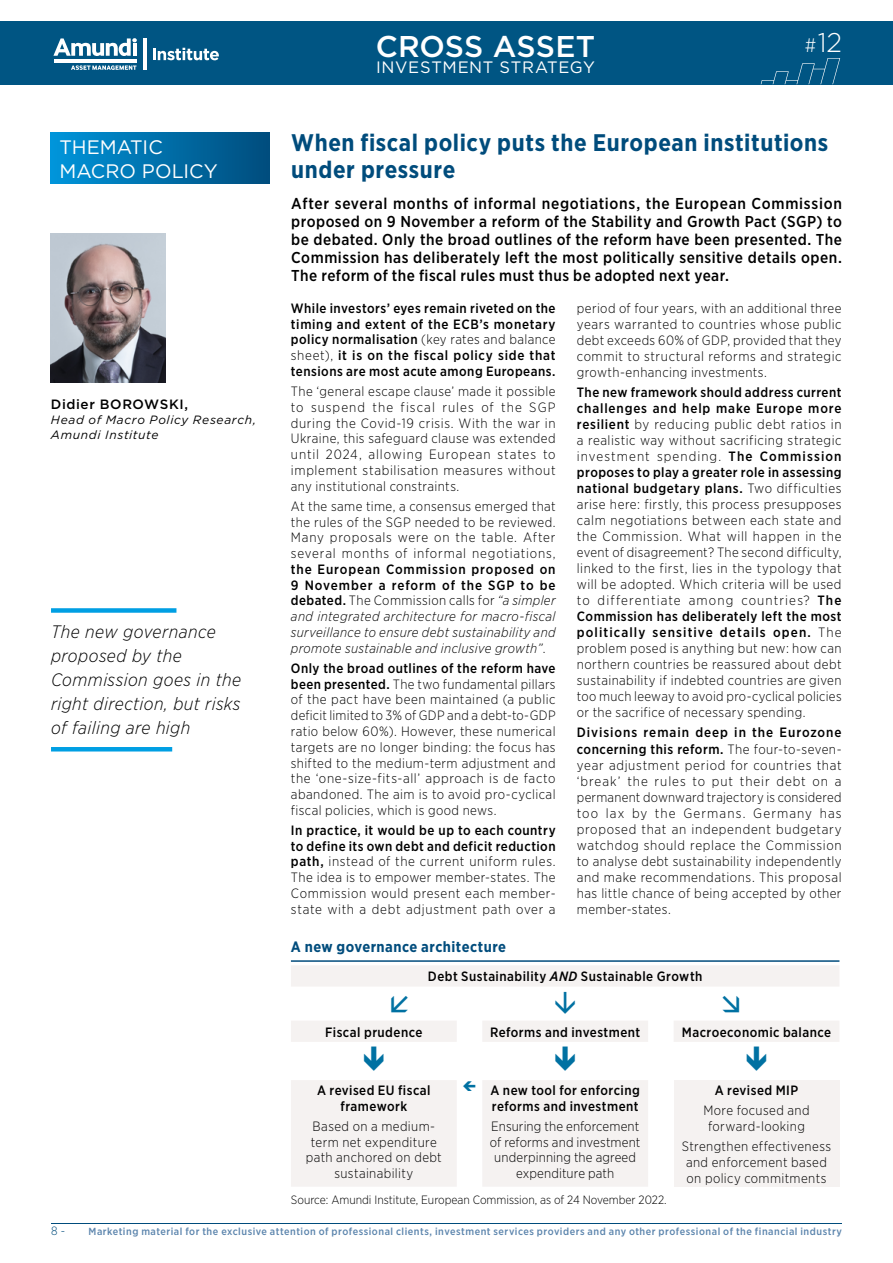
<style>
.page{position:relative;width:893px;height:1263px;background:#fff}
.page>*{position:absolute;margin:0;border:0;box-sizing:border-box;transform-origin:0 0}
.t1{font:500 30px "Gotham";letter-spacing:.005em;color:#fff}
.t2{font:300 27px "Gotham";color:#fff}
.t3{font:700 24px/27px "Gotham Narrow";letter-spacing:.025em;color:#004c7c}
.t4{font:19.5px/24px "Gotham";color:#fff}
.t5{font:italic 300 18px/24px "Gotham Narrow";letter-spacing:.02em;color:#000}
.t6{font:16.5px "Gotham";letter-spacing:.035em;color:#fff}
.t7{font:500 15.75px/18px "Gotham Narrow";letter-spacing:.03em;color:#000;text-align:justify}
.t8{font:700 15px "Gotham Narrow";letter-spacing:.03em;color:#004c7c}
.t9{font:300 13.5px/16px "Gotham Narrow";letter-spacing:.03em;color:#000;text-align:justify}
.t10{font:500 13.5px/15.8px "Gotham Narrow";letter-spacing:.035em;color:#000;text-align:justify}
.t11{font:italic 300 13.5px/15.8px "Gotham Narrow";letter-spacing:.025em;color:#000;text-align:justify}
.t12{font:300 13.5px/15.8px "Gotham Narrow";letter-spacing:.01em;color:#000;text-align:center}
.t13{font:500 13.5px "Gotham";letter-spacing:.045em;color:#000}
.t14{font:300 12px "Gotham Narrow";color:#000}
.t15{font:italic 12px/15px "Gotham";letter-spacing:.05em;color:#000}
.t16{font:300 12px "Gotham Narrow";color:#004c7c}
.t17{font:500 10.35px "Gotham Narrow";letter-spacing:.045em;color:#5c85ad}
.s1{font-family:"Gotham Narrow";font-size:19.5px}
.s2{font-weight:300}
.s3{font-weight:500;font-style:normal}
.s4{font-style:normal}
.s5{font-weight:500}
.s6{font-style:italic}
</style>
<div class="page">
<hr style="left:51px;top:1222px;width:791px;height:1px;background:#004c7c">
<div style="left:0;top:21px;width:893px;height:64px;background:#005583"></div>
<svg style="left:53px;top:38px;width:84px;height:18px"></svg>
<hr style="left:54px;top:59px;width:82px;height:3px;background:#fff">
<svg style="left:71px;top:65px;width:65px;height:5px"></svg>
<hr style="left:143px;top:38px;width:3px;height:32px;background:#fff">
<svg style="left:153px;top:48px;width:66px;height:12px"></svg>
<svg style="left:761px;top:58px;width:79px;height:26px"></svg>
<div style="left:51px;top:608px;width:125px;height:5px;background:#009fe3"></div>
<hr style="left:51px;top:747px;width:121px;height:4px;background:#009fe3">
<div style="left:51px;top:133px;width:219px;height:51px;background:linear-gradient(to right,#0095da,#004c7c)"></div>
<img style="left:51px;top:234px;width:115px;height:148px">
<svg style="left:291px;top:966px;width:548px;height:220px;fill:#f5f2f1"></svg>
<div style="left:674px;top:1080px;width:165px;height:107px;background:#f5f2f1"></div>
<hr style="left:291px;top:960px;width:548px;height:2px;background:#004c7c">
<svg style="left:391px;top:996px;width:17px;height:16px"></svg>
<svg style="left:555px;top:992px;width:20px;height:22px"></svg>
<svg style="left:723px;top:996px;width:16px;height:16px"></svg>
<svg style="left:364px;top:1047px;width:20px;height:24px"></svg>
<svg style="left:555px;top:1047px;width:20px;height:24px"></svg>
<svg style="left:747px;top:1047px;width:19px;height:24px"></svg>
<svg style="left:463px;top:1080px;width:13px;height:10px"></svg>
<h3 class="t4" style="left:59px;top:135px;width:160px">THEMATIC<br>MACRO POLICY</h3>
<p class="t13" style="left:51px;top:395px;width:139px">Didier BOROWSKI,</p>
<p class="t15" style="left:51px;top:412px;width:206px">Head of Macro Policy Research,<br>Amundi Institute</p>
<h3 class="t5" style="left:51px;top:619px;width:192px">The new governance proposed by the<br>Commission goes in the right direction, but risks of failing are high</h3>
<h1 class="t1" style="left:376px;top:27px;width:221px">CROSS ASSET</h1>
<p class="t6" style="left:376px;top:57px;width:220px">INVESTMENT STRATEGY</p>
<h2 class="t2" style="left:805px;top:25px;width:39px"><span class="s1">#</span> 12</h2>
<h3 class="t3" style="left:291px;top:129px;width:538px">When fiscal policy puts the European institutions under pressure</h3>
<p class="t7" style="left:291px;top:194px;width:552px">After several months of informal negotiations, the European Commission proposed on 9 November a reform of the Stability and Growth Pact (SGP) to be debated. Only the broad outlines of the reform have been presented. The Commission has deliberately left the most politically sensitive details open.<br>The reform of the fiscal rules must thus be adopted next year.</p>
<p class="t10" style="left:291px;top:300px;width:266px">While investors’ eyes remain riveted on the timing and extent of the ECB’s monetary policy normalisation <span class="s2">(key rates and balance sheet),</span> it is on the fiscal policy side that tensions are most acute among Europeans.</p>
<p class="t9" style="left:291px;top:383px;width:266px">The ‘general escape clause’ made it possible to suspend the fiscal rules of the SGP during the Covid-19 crisis. With the war in Ukraine, this safeguard clause was extended until 2024, allowing European states to implement stabilisation measures without any institutional constraints.</p>
<p class="t9" style="left:291px;top:498px;width:266px">At the same time, a consensus emerged that the rules of the SGP needed to be reviewed.<br>Many proposals were on the table. After several months of informal negotiations,</p>
<p class="t11" style="left:291px;top:561px;width:266px"><span class="s3">the European Commission proposed on 9 November a reform of the SGP to be debated.</span> <span class="s4">The Commission calls for</span> “a simpler and integrated architecture for macro-fiscal surveillance to ensure debt sustainability and promote sustainable and inclusive growth”<span class="s4">.</span></p>
<p class="t9" style="left:291px;top:660px;width:266px"><span class="s5">Only the broad outlines of the reform have been presented.</span> The two fundamental pillars of the pact have been maintained (a public deficit limited to 3% of GDP and a debt-to-GDP ratio below 60%). However, these numerical targets are no longer binding: the focus has shifted to the medium-term adjustment and the ‘one-size-fits-all’ approach is de facto abandoned. The aim is to avoid pro-cyclical fiscal policies, which is good news.</p>
<p class="t9" style="left:291px;top:822px;width:266px"><span class="s5">In practice, it would be up to each country to define its own debt and deficit reduction path,</span> instead of the current uniform rules.<br>The idea is to empower member-states. The Commission would present each member&shy;state with a debt adjustment path over a</p>
<p class="t9" style="left:577px;top:300px;width:266px">period of four years, with an additional three years warranted to countries whose public debt exceeds 60% of GDP, provided that they commit to structural reforms and strategic growth-enhancing investments.</p>
<p class="t9" style="left:577px;top:384px;width:266px"><span class="s5">The new framework should address current challenges and help make Europe more resilient</span> by reducing public debt ratios in a realistic way without sacrificing strategic investment spending. <span class="s5">The Commission proposes to play a greater role in assessing national budgetary plans.</span> Two difficulties arise here: firstly, this process presupposes calm negotiations between each state and the Commission. What will happen in the event of disagreement? The second difficulty, linked to the first, lies in the typology that will be adopted. Which criteria will be used to differentiate among countries? <span class="s5">The Commission has deliberately left the most politically sensitive details open.</span> The problem posed is anything but new: how can northern countries be reassured about debt sustainability if indebted countries are given too much leeway to avoid pro-cyclical policies or the sacrifice of necessary spending.</p>
<p class="t9" style="left:577px;top:724px;width:266px"><span class="s5">Divisions remain deep in the Eurozone concerning this reform.</span> The four-to-seven&shy;year adjustment period for countries that ‘break’ the rules to put their debt on a permanent downward trajectory is considered too lax by the Germans. Germany has proposed that an independent budgetary watchdog should replace the Commission to analyse debt sustainability independently and make recommendations. This proposal has little chance of being accepted by other member-states.</p>
<p class="t8" style="left:291px;top:937px;width:217px">A new governance architecture</p>
<p class="t10" style="left:428px;top:968px;width:276px">Debt Sustainability <span class="s6">AND</span> Sustainable Growth</p>
<p class="t10" style="left:325px;top:1024px;width:99px">Fiscal prudence</p>
<p class="t10" style="left:490px;top:1024px;width:152px">Reforms and investment</p>
<p class="t10" style="left:682px;top:1024px;width:151px">Macroeconomic balance</p>
<p class="t10" style="left:317px;top:1082px;width:115px;text-align:center">A revised EU fiscal framework</p>
<p class="t9" style="left:306px;top:1118px;width:138px;text-align:center">Based on a medium&shy;term net expenditure path anchored on debt sustainability</p>
<p class="t10" style="left:490px;top:1082px;width:151px">A new tool for enforcing reforms and investment</p>
<p class="t12" style="left:490px;top:1118px;width:152px">Ensuring the enforcement of reforms and investment underpinning the agreed expenditure path</p>
<p class="t14" style="left:291px;top:1192px;width:377px">Source: Amundi Institute, European Commission, as of 24 November 2022.</p>
<p class="t10" style="left:715px;top:1082px;width:85px">A revised MIP</p>
<p class="t9" style="left:703px;top:1102px;width:108px;text-align:center">More focused and forward-looking</p>
<p class="t9" style="left:682px;top:1138px;width:151px;text-align:center">Strengthen effectiveness and enforcement based on policy commitments</p>
<p class="t16" style="left:51px;top:1224px;width:16px">8 -</p>
<p class="t17" style="left:89px;top:1224px;width:755px">Marketing material for the exclusive attention of professional clients, investment services providers and any other professional of the financial industry</p>
</div>
